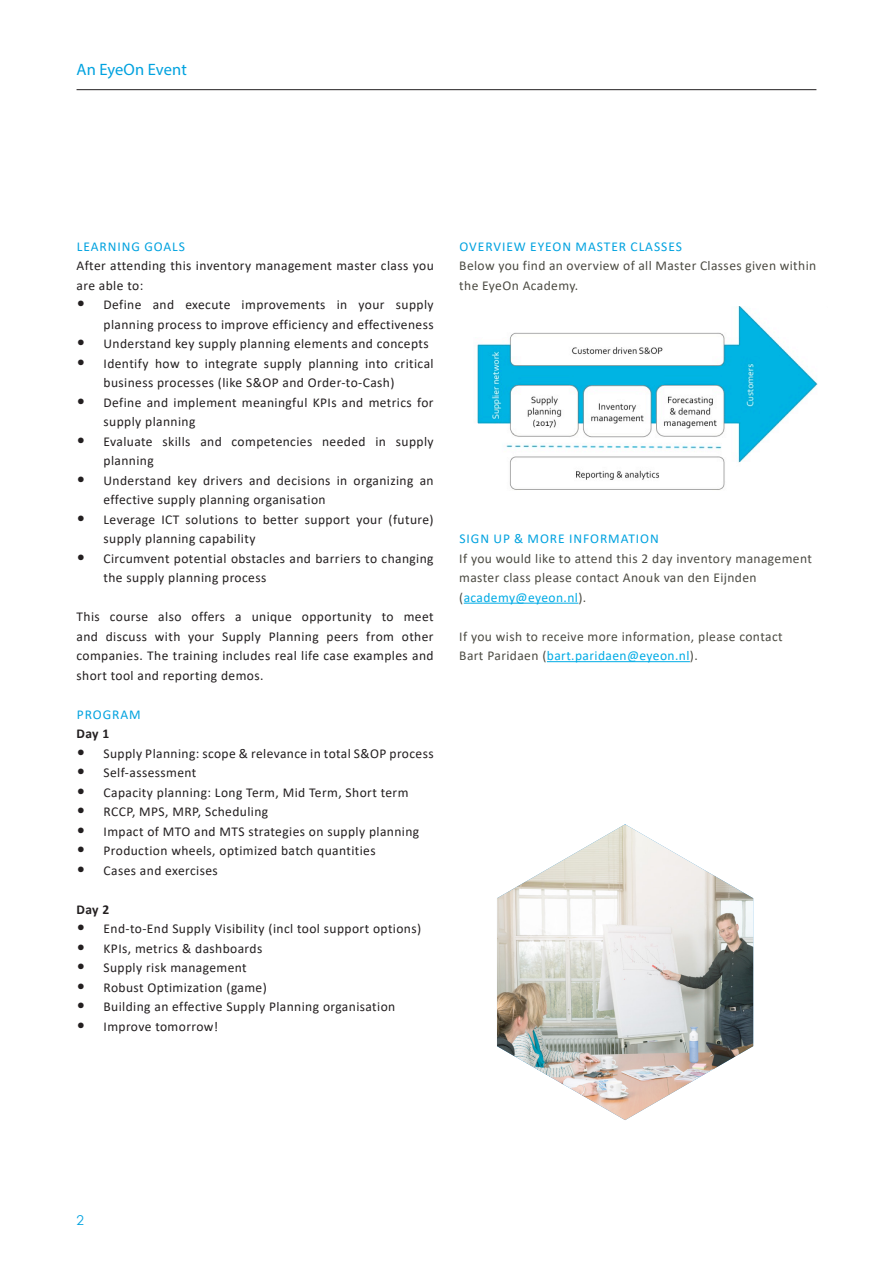
<style>
.page{position:relative;width:893px;height:1263px;background:#fff}
.page>*{position:absolute;margin:0;border:0;box-sizing:border-box;transform-origin:0 0}
.Hoofdstuk{font:16.5px "Myriad Pro";color:#00a2df}
.t1{font:13.5px/19.5px "Calibri";letter-spacing:.03em;color:#231f20}
.t2{font:13.5px/19.5px "Calibri";letter-spacing:.03em;color:#4c4b43}
.t3{font:13.5px "Calibri";letter-spacing:.07em;color:#00a2df}
.t4{font:700 13.5px "Calibri";letter-spacing:.02em;color:#231f20}
.t5{font:13.5px "Century Gothic";color:#00a2df}
.s1{font-size:18px}
.s2{color:#00abe5}
</style>
<div class="page">
<hr style="left:77px;top:89px;width:739px;height:1px;background:#231f20">
<hr style="left:464px;top:603px;width:114px;height:1px;background:#00abe5">
<hr style="left:547px;top:661px;width:143px;height:1px;background:#00abe5">
<img style="left:477px;top:307px;width:341px;height:183px">
<img style="left:497px;top:825px;width:256px;height:295px">
<p class="Hoofdstuk" style="left:77px;top:60px;width:112px">An EyeOn Event</p>
<p class="t3" style="left:77px;top:237px;width:110px">LEARNING GOALS</p>
<p class="t1" style="left:77px;top:256px;width:359px">After attending this inventory management master class you are able to:</p>
<p class="t1" style="left:77px;top:295px;width:359px;text-align:right"><span class="s1">•</span> Define and execute improvements in your supply planning process to improve efficiency and effectiveness</p>
<p class="t1" style="left:77px;top:334px;width:354px"><span class="s1">•</span> Understand key supply planning elements and concepts</p>
<p class="t1" style="left:104px;top:353px;width:332px;text-indent:-27px"><span class="s1">•</span> Identify how to integrate supply planning into critical business processes (like S&amp;OP and Order-to-Cash)</p>
<p class="t1" style="left:104px;top:392px;width:332px;text-indent:-27px"><span class="s1">•</span> Define and implement meaningful KPIs and metrics for supply planning</p>
<p class="t1" style="left:104px;top:431px;width:332px;text-indent:-27px"><span class="s1">•</span> Evaluate skills and competencies needed in supply planning</p>
<p class="t1" style="left:104px;top:470px;width:332px;text-indent:-27px"><span class="s1">•</span> Understand key drivers and decisions in organizing an effective supply planning organisation</p>
<p class="t1" style="left:104px;top:509px;width:332px;text-indent:-27px"><span class="s1">•</span> Leverage ICT solutions to better support your (future) supply planning capability</p>
<p class="t1" style="left:104px;top:548px;width:332px;text-indent:-27px"><span class="s1">•</span> Circumvent potential obstacles and barriers to changing the supply planning process</p>
<p class="t1" style="left:77px;top:607px;width:359px;text-align:justify">This course also offers a unique opportunity to meet and discuss with your Supply Planning peers from other companies. The training includes real life case examples and short tool and reporting demos.</p>
<p class="t3" style="left:77px;top:705px;width:65px">PROGRAM</p>
<p class="t4" style="left:77px;top:724px;width:34px">Day 1</p>
<p class="t1" style="left:77px;top:743px;width:359px"><span class="s1">•</span> Supply Planning: scope &amp; relevance in total S&amp;OP process</p>
<p class="t1" style="left:77px;top:763px;width:121px"><span class="s1">•</span> Self-assessment</p>
<p class="t1" style="left:77px;top:782px;width:333px"><span class="s1">•</span> Capacity planning: Long Term, Mid Term, Short term</p>
<p class="t1" style="left:77px;top:802px;width:193px"><span class="s1">•</span> RCCP, MPS, MRP, Scheduling</p>
<p class="t1" style="left:77px;top:821px;width:344px"><span class="s1">•</span> Impact of MTO and MTS strategies on supply planning</p>
<p class="t1" style="left:77px;top:841px;width:301px"><span class="s1">•</span> Production wheels, optimized batch quantities</p>
<p class="t1" style="left:77px;top:860px;width:143px"><span class="s1">•</span> Cases and exercises</p>
<p class="t4" style="left:77px;top:900px;width:34px">Day 2</p>
<p class="t1" style="left:77px;top:919px;width:346px"><span class="s1">•</span> End-to-End Supply Visibility (incl tool support options)</p>
<p class="t1" style="left:77px;top:938px;width:187px"><span class="s1">•</span> KPIs, metrics &amp; dashboards</p>
<p class="t1" style="left:77px;top:958px;width:172px"><span class="s1">•</span> Supply risk management</p>
<p class="t1" style="left:77px;top:977px;width:192px"><span class="s1">•</span> Robust Optimization (game)</p>
<p class="t1" style="left:77px;top:997px;width:320px"><span class="s1">•</span> Building an effective Supply Planning organisation</p>
<p class="t1" style="left:77px;top:1016px;width:143px"><span class="s1">•</span> Improve tomorrow!</p>
<p class="t3" style="left:459px;top:237px;width:224px">OVERVIEW EYEON MASTER CLASSES</p>
<p class="t2" style="left:459px;top:256px;width:359px">Below you find an overview of all Master Classes given within the EyeOn Academy.</p>
<p class="t3" style="left:459px;top:529px;width:201px">SIGN UP &amp; MORE INFORMATION</p>
<p class="t2" style="left:459px;top:548px;width:354px">If you would like to attend this 2 day inventory management master class please contact Anouk van den Eijnden (<span class="s2">academy@eyeon.nl</span>).</p>
<p class="t2" style="left:459px;top:626px;width:325px">If you wish to receive more information, please contact<br>Bart Paridaen (<span class="s2">bart.paridaen@eyeon.nl</span>).</p>
<p class="t5" style="left:77px;top:1210px;width:9px">2</p>
</div>
